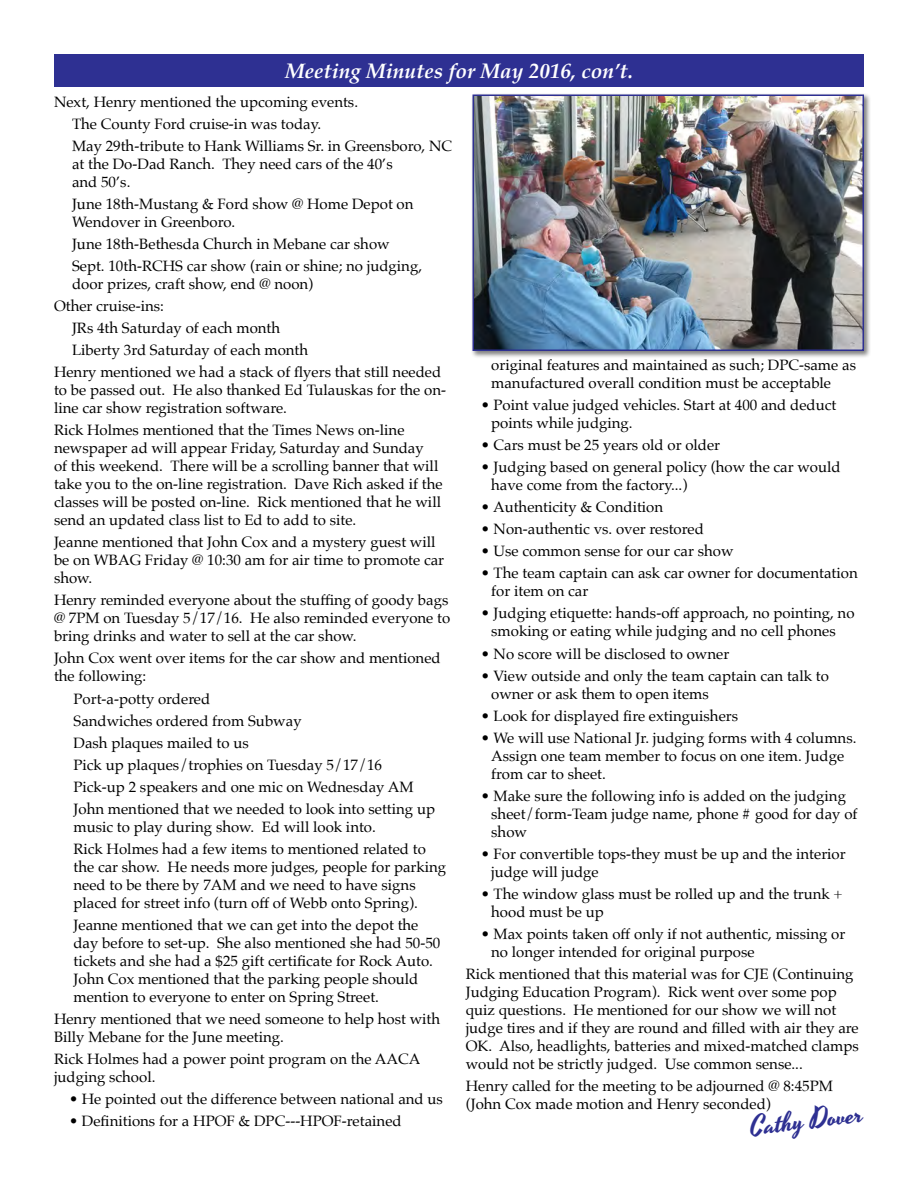
<style>
.page{position:relative;width:918px;height:1188px;background:#fff}
.page>*{position:absolute;margin:0;border:0;box-sizing:border-box;transform-origin:0 0}
.t1{font:27px "Yesteryear";color:#2e3092}
.t2{font:italic 700 21px "Palatino";color:#fff}
.t3{font:15px/18px "Palatino";color:#000}
</style>
<div class="page">
<div style="left:54px;top:54px;width:810px;height:33px;background:#2e3092"></div>
<div style="left:471px;top:93px;width:400px;height:266px;background:#000;opacity:.5"></div>
<img style="left:475px;top:97px;width:386px;height:251px">
<div style="left:472px;top:94px;width:392px;height:257px;border:2px solid #2e3092"></div>
<h2 class="t2" style="left:285px;top:53px;width:349px">Meeting Minutes for May 2016, con’t.</h2>
<p class="t3" style="left:72px;top:91px;width:382px;line-height:22px;text-indent:-18px">Next, Henry mentioned the upcoming events.<br>The County Ford cruise-in was today.<br>May 29th-tribute to Hank Williams Sr. in Greensboro, NC</p>
<p class="t3" style="left:72px;top:155px;width:322px">at the Do-Dad Ranch. They need cars of the 40’s and 50’s.</p>
<p class="t3" style="left:72px;top:195px;width:343px">June 18th-Mustang &amp; Ford show @ Home Depot on<br>Wendover in Greenboro.</p>
<p class="t3" style="left:72px;top:233px;width:352px;line-height:22px">June 18th-Bethesda Church in Mebane car show<br>Sept. 10th-RCHS car show (rain or shine; no judging,</p>
<p class="t3" style="left:72px;top:275px;width:243px">door prizes, craft show, end @ noon)</p>
<p class="t3" style="left:54px;top:297px;width:111px">Other cruise-ins:</p>
<p class="t3" style="left:72px;top:319px;width:210px">JRs 4th Saturday of each month</p>
<p class="t3" style="left:72px;top:341px;width:238px">Liberty 3rd Saturday of each month</p>
<p class="t3" style="left:54px;top:363px;width:389px">Henry mentioned we had a stack of flyers that still needed</p>
<p class="t3" style="left:54px;top:381px;width:394px">to be passed out. He also thanked Ed Tulauskas for the on&shy;line car show registration software.</p>
<p class="t3" style="left:54px;top:421px;width:390px">Rick Holmes mentioned that the Times News on-line newspaper ad will appear Friday, Saturday and Sunday<br>of this weekend. There will be a scrolling banner that will take you to the on-line registration. Dave Rich asked if the classes will be posted on-line. Rick mentioned that he will send an updated class list to Ed to add to site.</p>
<p class="t3" style="left:54px;top:533px;width:392px">Jeanne mentioned that John Cox and a mystery guest will be on WBAG Friday @ 10:30 am for air time to promote car show.</p>
<p class="t3" style="left:54px;top:591px;width:398px">Henry reminded everyone about the stuffing of goody bags @ 7PM on Tuesday 5/17/16. He also reminded everyone to bring drinks and water to sell at the car show.</p>
<p class="t3" style="left:54px;top:649px;width:388px">John Cox went over items for the car show and mentioned the following:</p>
<p class="t3" style="left:74px;top:687px;width:363px;line-height:22px">Port-a-potty ordered<br>Sandwiches ordered from Subway<br>Dash plaques mailed to us<br>Pick up plaques/trophies on Tuesday 5/17/16<br>Pick-up 2 speakers and one mic on Wednesday AM John mentioned that we needed to look into setting up</p>
<p class="t3" style="left:74px;top:816px;width:354px;line-height:22px">music to play during show. Ed will look into.<br>Rick Holmes had a few items to mentioned related to</p>
<p class="t3" style="left:73px;top:858px;width:374px">the car show. He needs more judges, people for parking need to be there by 7AM and we need to have signs placed for street info (turn off of Webb onto Spring).</p>
<p class="t3" style="left:74px;top:916px;width:368px">Jeanne mentioned that we can get into the depot the day before to set-up. She also mentioned she had 50-50 tickets and she had a $25 gift certificate for Rock Auto.<br>John Cox mentioned that the parking people should mention to everyone to enter on Spring Street.</p>
<p class="t3" style="left:54px;top:1010px;width:388px">Henry mentioned that we need someone to help host with<br>Billy Mebane for the June meeting.</p>
<p class="t3" style="left:54px;top:1050px;width:368px">Rick Holmes had a power point program on the AACA judging school.</p>
<p class="t3" style="left:69px;top:1090px;width:375px">• He pointed out the difference between national and us</p>
<p class="t3" style="left:69px;top:1112px;width:334px">• Definitions for a HPOF &amp; DPC---HPOF-retained</p>
<p class="t3" style="left:491px;top:356px;width:366px">original features and maintained as such; DPC-same as manufactured overall condition must be acceptable</p>
<p class="t3" style="left:491px;top:396px;width:347px;text-indent:-10px">• Point value judged vehicles. Start at 400 and deduct points while judging.</p>
<p class="t3" style="left:481px;top:436px;width:241px">• Cars must be 25 years old or older</p>
<p class="t3" style="left:491px;top:458px;width:351px;text-indent:-10px">• Judging based on general policy (how the car would have come from the factory...)</p>
<p class="t3" style="left:481px;top:498px;width:184px">• Authenticity &amp; Condition</p>
<p class="t3" style="left:481px;top:520px;width:225px">• Non-authentic vs. over restored</p>
<p class="t3" style="left:481px;top:542px;width:254px">• Use common sense for our car show</p>
<p class="t3" style="left:491px;top:564px;width:368px;text-indent:-10px">• The team captain can ask car owner for documentation for item on car</p>
<p class="t3" style="left:481px;top:604px;width:375px;text-align:center">• Judging etiquette: hands-off approach, no pointing, no smoking or eating while judging and no cell phones</p>
<p class="t3" style="left:481px;top:644px;width:250px">• No score will be disclosed to owner</p>
<p class="t3" style="left:491px;top:666px;width:339px;text-indent:-10px">• View outside and only the team captain can talk to owner or ask them to open items</p>
<p class="t3" style="left:481px;top:706px;width:259px">• Look for displayed fire extinguishers</p>
<p class="t3" style="left:491px;top:729px;width:367px;text-indent:-10px">• We will use National Jr. judging forms with 4 columns.<br>Assign one team member to focus on one item. Judge from car to sheet.</p>
<p class="t3" style="left:491px;top:787px;width:368px;text-indent:-10px">• Make sure the following info is added on the judging sheet/form-Team judge name, phone # good for day of show</p>
<p class="t3" style="left:491px;top:845px;width:356px;text-indent:-10px">• For convertible tops-they must be up and the interior judge will judge</p>
<p class="t3" style="left:491px;top:885px;width:353px;text-indent:-10px">• The window glass must be rolled up and the trunk + hood must be up</p>
<p class="t3" style="left:491px;top:925px;width:356px;text-indent:-10px">• Max points taken off only if not authentic, missing or no longer intended for original purpose</p>
<p class="t3" style="left:466px;top:965px;width:395px">Rick mentioned that this material was for CJE (Continuing Judging Education Program). Rick went over some pop quiz questions. He mentioned for our show we will not judge tires and if they are round and filled with air they are OK. Also, headlights, batteries and mixed-matched clamps would not be strictly judged. Use common sense...</p>
<p class="t3" style="left:466px;top:1077px;width:369px">Henry called for the meeting to be adjourned @ 8:45PM (John Cox made motion and Henry seconded)</p>
<h1 class="t1" style="left:748px;top:1109px;width:115px;rotate:-7deg">Cathy Dover</h1>
</div>
